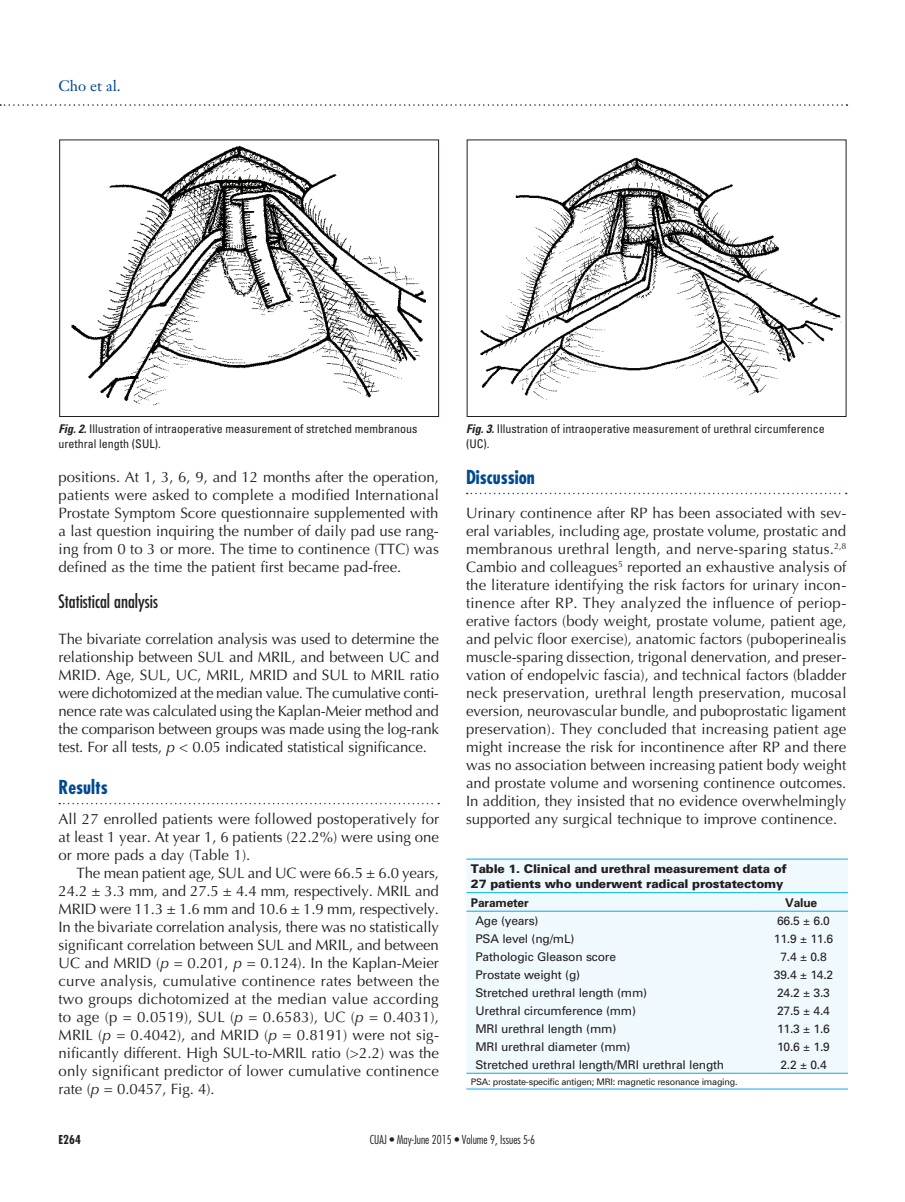
<style>
.page{position:relative;width:905px;height:1202px;background:#fff}
.page>*{position:absolute;margin:0;border:0;box-sizing:border-box;transform-origin:0 0}
.t1{font:700 condensed 18.75px "Futura";color:#014990}
.t2{font:condensed 18px "Futura";color:#231f20}
.t3{font:15px/18px "Optima";color:#231f20;text-align:justify}
.t4{font:15px "Janson Text";color:#014990}
.t5{font:12px "Univers";letter-spacing:-.015em;color:#231f20}
.t6{font:condensed 12px/14.4px "Univers";color:#231f20}
.t7{font:900 12px/15px "Univers";letter-spacing:-.015em;color:#231f20}
.t8{font:300 condensed 12px "Futura";color:#231f20}
.t9{font:700 12px "Univers";letter-spacing:-.015em;color:#231f20}
.t10{font:700 condensed 12px "Futura";color:#231f20}
.t11{font:9px "Univers";letter-spacing:-.025em;color:#231f20}
.s1{font-weight:700;font-style:italic}
.s2{font-style:italic}
</style>
<div class="page">
<svg style="left:0;top:104px;width:847px;height:2px"></svg>
<svg style="left:59px;top:802px;width:380px;height:2px"></svg>
<svg style="left:466px;top:493px;width:380px;height:1px"></svg>
<img style="left:71px;top:145px;width:355px;height:261px">
<div style="left:59px;top:140px;width:380px;height:277px;border:1px solid #231f20"></div>
<img style="left:480px;top:157px;width:362px;height:243px">
<div style="left:466px;top:859px;width:381px;height:213px;background:#f0f9fd"></div>
<hr style="left:466px;top:1088px;width:288px;height:1px;background:#00aeef">
<hr style="left:754px;top:1088px;width:93px;height:1px;background:#00aeef">
<hr style="left:466px;top:892px;width:288px;height:1px;background:#00aeef">
<hr style="left:754px;top:892px;width:93px;height:1px;background:#00aeef">
<hr style="left:466px;top:911px;width:288px;height:1px;background:#00aeef">
<hr style="left:754px;top:911px;width:93px;height:1px;background:#00aeef">
<hr style="left:466px;top:1072px;width:288px;height:1px;background:#00aeef">
<hr style="left:754px;top:1072px;width:93px;height:1px;background:#00aeef">
<hr style="left:466px;top:858px;width:288px;height:1px;background:#00aeef">
<hr style="left:754px;top:858px;width:93px;height:1px;background:#00aeef">
<p class="t4" style="left:58px;top:76px;width:64px">Cho et al.</p>
<p class="t6" style="left:59px;top:422px;width:360px"><span class="s1">Fig. 2.</span> Illustration of intraoperative measurement of stretched membranous urethral length (SUL).</p>
<p class="t6" style="left:466px;top:422px;width:360px"><span class="s1">Fig. 3.</span> Illustration of intraoperative measurement of urethral circumference (UC).</p>
<p class="t3" style="left:58px;top:468px;width:382px">positions. At 1, 3, 6, 9, and 12 months after the operation, patients were asked to complete a modified International Prostate Symptom Score questionnaire supplemented with a last question inquiring the number of daily pad use rang&shy;ing from 0 to 3 or more. The time to continence (TTC) was defined as the time the patient first became pad-free.</p>
<p class="t2" style="left:58px;top:590px;width:101px">Statistical analysis</p>
<p class="t3" style="left:58px;top:630px;width:382px">The bivariate correlation analysis was used to determine the relationship between SUL and MRIL, and between UC and MRID. Age, SUL, UC, MRIL, MRID and SUL to MRIL ratio were dichotomized at the median value. The cumulative conti&shy;nence rate was calculated using the Kaplan-Meier method and the comparison between groups was made using the log-rank test. For all tests, <span class="s2">p</span> &lt; 0.05 indicated statistical significance.</p>
<p class="t1" style="left:58px;top:774px;width:51px">Results</p>
<p class="t3" style="left:58px;top:810px;width:382px">All 27 enrolled patients were followed postoperatively for at least 1 year. At year 1, 6 patients (22.2%) were using one or more pads a day (Table 1).</p>
<p class="t3" style="left:58px;top:864px;width:382px;text-indent:18px">The mean patient age, SUL and UC were 66.5 ± 6.0 years, 24.2 ± 3.3 mm, and 27.5 ± 4.4 mm, respectively. MRIL and MRID were 11.3 ± 1.6 mm and 10.6 ± 1.9 mm, respectively.<br>In the bivariate correlation analysis, there was no statistically significant correlation between SUL and MRIL, and between UC and MRID (<span class="s2">p</span> = 0.201, <span class="s2">p</span> = 0.124). In the Kaplan-Meier curve analysis, cumulative continence rates between the two groups dichotomized at the median value according to age (p = 0.0519), SUL (<span class="s2">p</span> = 0.6583), UC (<span class="s2">p</span> = 0.4031), MRIL (<span class="s2">p</span> = 0.4042), and MRID (<span class="s2">p</span> = 0.8191) were not sig&shy;nificantly different. High SUL-to-MRIL ratio (&gt;2.2) was the only significant predictor of lower cumulative continence rate (<span class="s2">p</span> = 0.0457, Fig. 4).</p>
<p class="t1" style="left:466px;top:464px;width:70px">Discussion</p>
<p class="t3" style="left:466px;top:504px;width:382px">Urinary continence after RP has been associated with sev&shy;eral variables, including age, prostate volume, prostatic and membranous urethral length, and nerve-sparing status.<sup>2,8<br></sup>Cambio and colleagues<sup>5</sup> reported an exhaustive analysis of the literature identifying the risk factors for urinary incon&shy;tinence after RP. They analyzed the influence of periop&shy;erative factors (body weight, prostate volume, patient age, and pelvic floor exercise), anatomic factors (puboperinealis muscle-sparing dissection, trigonal denervation, and preser&shy;vation of endopelvic fascia), and technical factors (bladder neck preservation, urethral length preservation, mucosal eversion, neurovascular bundle, and puboprostatic ligament preservation). They concluded that increasing patient age might increase the risk for incontinence after RP and there was no association between increasing patient body weight and prostate volume and worsening continence outcomes.<br>In addition, they insisted that no evidence overwhelmingly supported any surgical technique to improve continence.</p>
<p class="t7" style="left:471px;top:861px;width:317px">Table 1. Clinical and urethral measurement data of<br>27 patients who underwent radical prostatectomy</p>
<p class="t9" style="left:471px;top:895px;width:59px">Parameter</p>
<p class="t9" style="left:785px;top:895px;width:33px">Value</p>
<p class="t5" style="left:475px;top:913px;width:65px">Age (years)</p>
<p class="t5" style="left:777px;top:913px;width:54px">66.5 ± 6.0</p>
<p class="t5" style="left:475px;top:931px;width:101px">PSA level (ng/mL)</p>
<p class="t5" style="left:773px;top:931px;width:61px">11.9 ± 11.6</p>
<p class="t5" style="left:475px;top:949px;width:142px">Pathologic Gleason score</p>
<p class="t5" style="left:780px;top:949px;width:48px">7.4 ± 0.8</p>
<p class="t5" style="left:475px;top:967px;width:106px">Prostate weight (g)</p>
<p class="t5" style="left:773px;top:967px;width:61px">39.4 ± 14.2</p>
<p class="t5" style="left:475px;top:985px;width:173px">Stretched urethral length (mm)</p>
<p class="t5" style="left:777px;top:985px;width:54px">24.2 ± 3.3</p>
<p class="t5" style="left:475px;top:1003px;width:162px">Urethral circumference (mm)</p>
<p class="t5" style="left:777px;top:1003px;width:54px">27.5 ± 4.4</p>
<p class="t5" style="left:475px;top:1021px;width:142px">MRI urethral length (mm)</p>
<p class="t5" style="left:777px;top:1021px;width:54px">11.3 ± 1.6</p>
<p class="t5" style="left:475px;top:1039px;width:157px">MRI urethral diameter (mm)</p>
<p class="t5" style="left:777px;top:1039px;width:54px">10.6 ± 1.9</p>
<p class="t5" style="left:475px;top:1057px;width:250px">Stretched urethral length/MRI urethral length</p>
<p class="t5" style="left:780px;top:1057px;width:48px">2.2 ± 0.4</p>
<p class="t11" style="left:471px;top:1076px;width:268px">PSA: prostate-specific antigen; MRI: magnetic resonance imaging.</p>
<p class="t10" style="left:59px;top:1131px;width:24px">E264</p>
<p class="t8" style="left:370px;top:1132px;width:167px">CUAJ • May-June 2015 • Volume 9, Issues 5-6</p>
</div>
